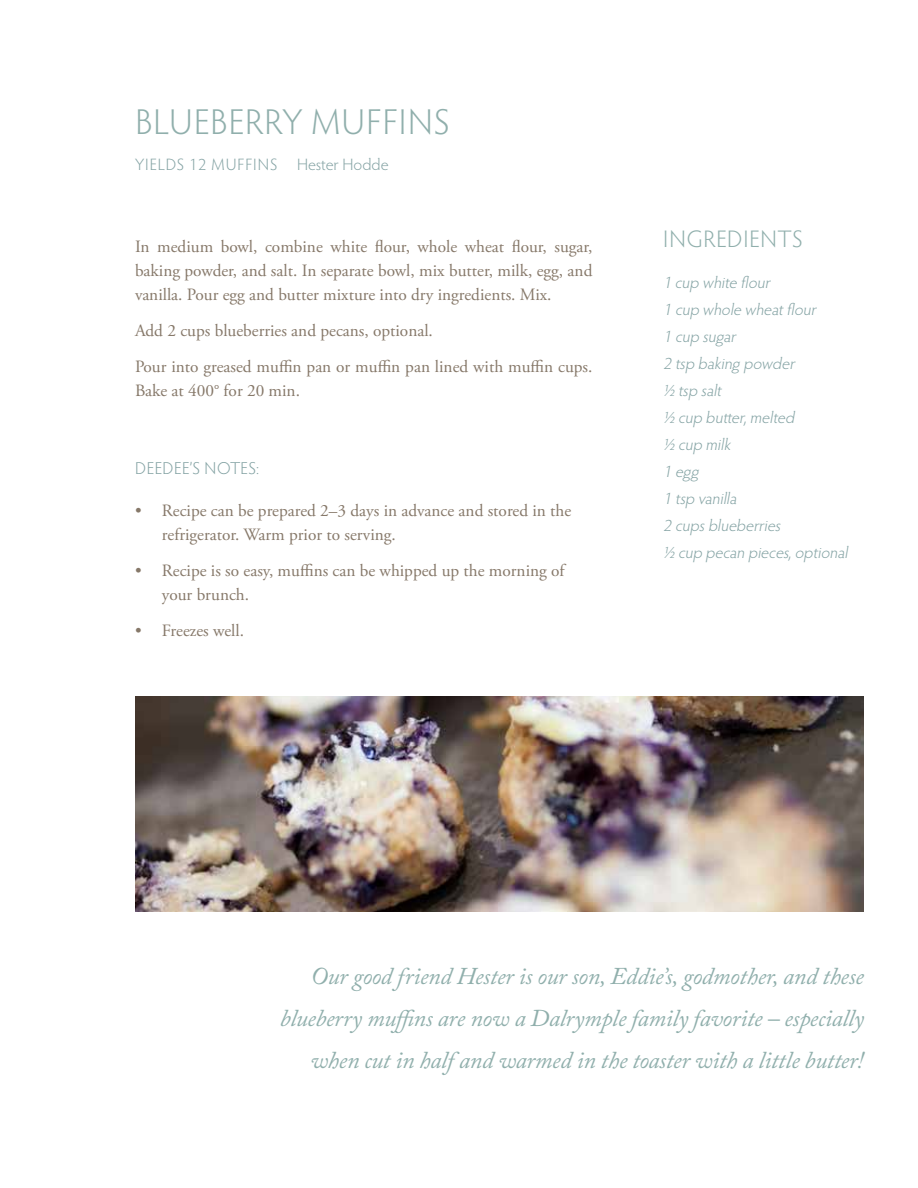
<style>
.page{position:relative;width:918px;height:1188px;background:#fff}
.page>*{position:absolute;margin:0;border:0;box-sizing:border-box;transform-origin:0 0}
.t1{font:300 36px "Hypatia Sans Pro";letter-spacing:.025em;color:#90afac}
.t2{font:italic 24px/42px "Adobe Caslon Pro";letter-spacing:-.01em;color:#90afac;text-align:right}
.t3{font:300 24px "Hypatia Sans Pro";letter-spacing:.025em;color:#90afac}
.t4{font:17.25px/24px "Adobe Garamond Pro";color:#867869}
.t5{font:300 17.25px "Hypatia Sans Pro";letter-spacing:.02em;color:#83a2a3}
.t6{font:italic 300 16.5px/27px "Hypatia Sans Pro";color:#83a2a3}
.t7{font:300 16.5px "Hypatia Sans Pro";letter-spacing:.045em;color:#83a2a3}
</style>
<div class="page">
<img style="left:135px;top:696px;width:729px;height:216px">
<h1 class="t1" style="left:135px;top:99px;width:316px">BLUEBERRY MUFFINS</h1>
<p class="t7" style="left:135px;top:154px;width:255px">YIELDS 12 MUFFINS Hester Hodde</p>
<p class="t4" style="left:135px;top:235px;width:459px;text-align:justify">In medium bowl, combine white flour, whole wheat flour, sugar, baking powder, and salt. In separate bowl, mix butter, milk, egg, and vanilla. Pour egg and butter mixture into dry ingredients. Mix.</p>
<p class="t4" style="left:135px;top:313px;width:459px;line-height:36px">Add 2 cups blueberries and pecans, optional.<br>Pour into greased muffin pan or muffin pan lined with muffin cups.</p>
<p class="t4" style="left:135px;top:379px;width:166px">Bake at 400° for 20 min.</p>
<p class="t5" style="left:135px;top:457px;width:126px">DEEDEE’S NOTES:</p>
<p class="t4" style="left:162px;top:499px;width:411px;text-indent:-27px">• Recipe can be prepared 2–3 days in advance and stored in the refrigerator. Warm prior to serving.</p>
<p class="t4" style="left:162px;top:559px;width:404px;text-indent:-27px">• Recipe is so easy, muffins can be whipped up the morning of your brunch.</p>
<p class="t4" style="left:135px;top:619px;width:111px">• Freezes well.</p>
<h2 class="t3" style="left:663px;top:223px;width:141px">INGREDIENTS</h2>
<p class="t6" style="left:663px;top:269px;width:190px">1 cup white flour<br>1 cup whole wheatflour<br>1 cup sugar<br>2 tsp baking powder<br>½ tsp salt<br>½ cup butter,melted<br>½ cup milk<br>1 egg<br>1 tsp vanilla<br>2 cupsblueberries<br>½ cup pecan pieces,optional</p>
<h2 class="t2" style="left:280px;top:955px;width:585px">Our good friend Hester is our son, Eddie’s, godmother, and these blueberry muffins are now a Dalrymple family favorite – especially when cut in half and warmed in the toaster with a little butter!</h2>
</div>
